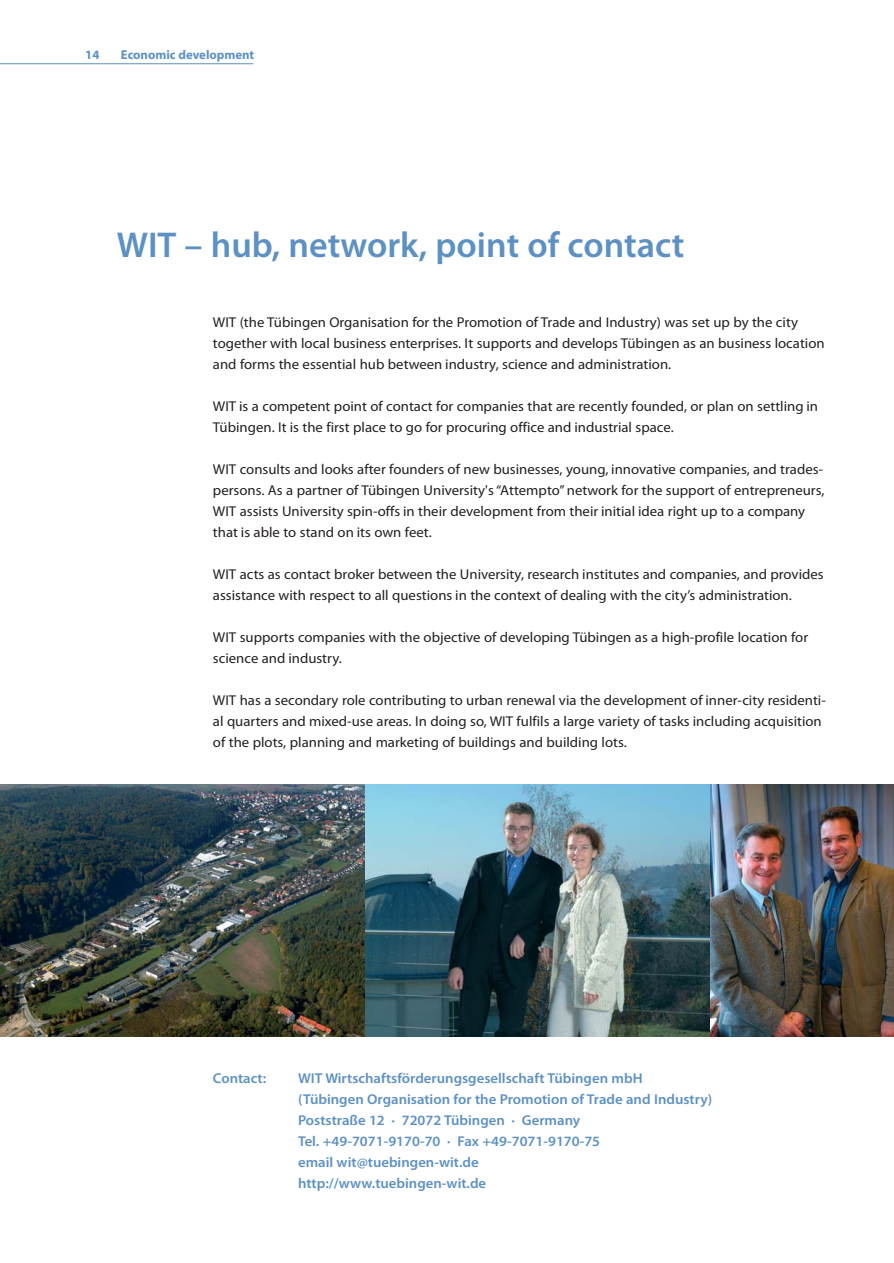
<style>
.page{position:relative;width:894px;height:1263px;background:#fff}
.page>*{position:absolute;margin:0;border:0;box-sizing:border-box;transform-origin:0 0}
.t1{font:600 36px "Myriad Pro";color:#5d91c3}
.t2{font:14.25px/21px "Myriad Pro";color:#231f20;scale:1.04 1}
.t3{font:600 14.25px/21px "Myriad Pro";color:#5d91c3;scale:1.04 1}
.t4{font:700 12.75px "Myriad Pro";color:#5d91c3}
</style>
<div class="page">
<hr style="left:893px;top:315px;width:1px;height:948px;background:#dae1ef">
<img style="left:0;top:63px;width:893px;height:974px">
<p class="t4" style="left:85px;top:50px;width:16px">14</p>
<p class="t4" style="left:121px;top:50px;width:135px">Economic development</p>
<h1 class="t1" style="left:117px;top:231px;width:569px">WIT – hub, network, point of contact</h1>
<p class="t2" style="left:213px;top:313px;width:589px">WIT (the Tübingen Organisation for the Promotion of Trade and Industry) was set up by the city together with local business enterprises. It supports and develops Tübingen as an business location and forms the essential hub between industry, science and administration.</p>
<p class="t2" style="left:213px;top:397px;width:583px">WIT is a competent point of contact for companies that are recently founded, or plan on settling in<br>Tübingen. It is the first place to go for procuring office and industrial space.</p>
<p class="t2" style="left:213px;top:460px;width:589px">WIT consults and looks after founders of new businesses, young, innovative companies, and trades&shy;persons. As a partner of Tübingen University's “Attempto” network for the support of entrepreneurs, WIT assists University spin-offs in their development from their initial idea right up to a company that is able to stand on its own feet.</p>
<p class="t2" style="left:213px;top:565px;width:588px">WIT acts as contact broker between the University, research institutes and companies, and provides assistance with respect to all questions in the context of dealing with the city’s administration.</p>
<p class="t2" style="left:213px;top:628px;width:573px">WIT supports companies with the objective of developing Tübingen as a high-profile location for science and industry.</p>
<p class="t2" style="left:213px;top:691px;width:591px">WIT has a secondary role contributing to urban renewal via the development of inner-city residenti&shy;al quarters and mixed-use areas. In doing so, WIT fulfils a large variety of tasks including acquisition of the plots, planning and marketing of buildings and building lots.</p>
<p class="t3" style="left:213px;top:1069px;width:53px">Contact:</p>
<p class="t3" style="left:298px;top:1069px;width:399px">WIT Wirtschaftsförderungsgesellschaft Tübingen mbH<br>(Tübingen Organisation for the Promotion of Trade and Industry)<br>Poststraße 12 · 72072 Tübingen · Germany<br>Tel. +49-7071-9170-70 · Fax +49-7071-9170-75<br>email wit@tuebingen-wit.de<br>http://www.tuebingen-wit.de</p>
</div>
